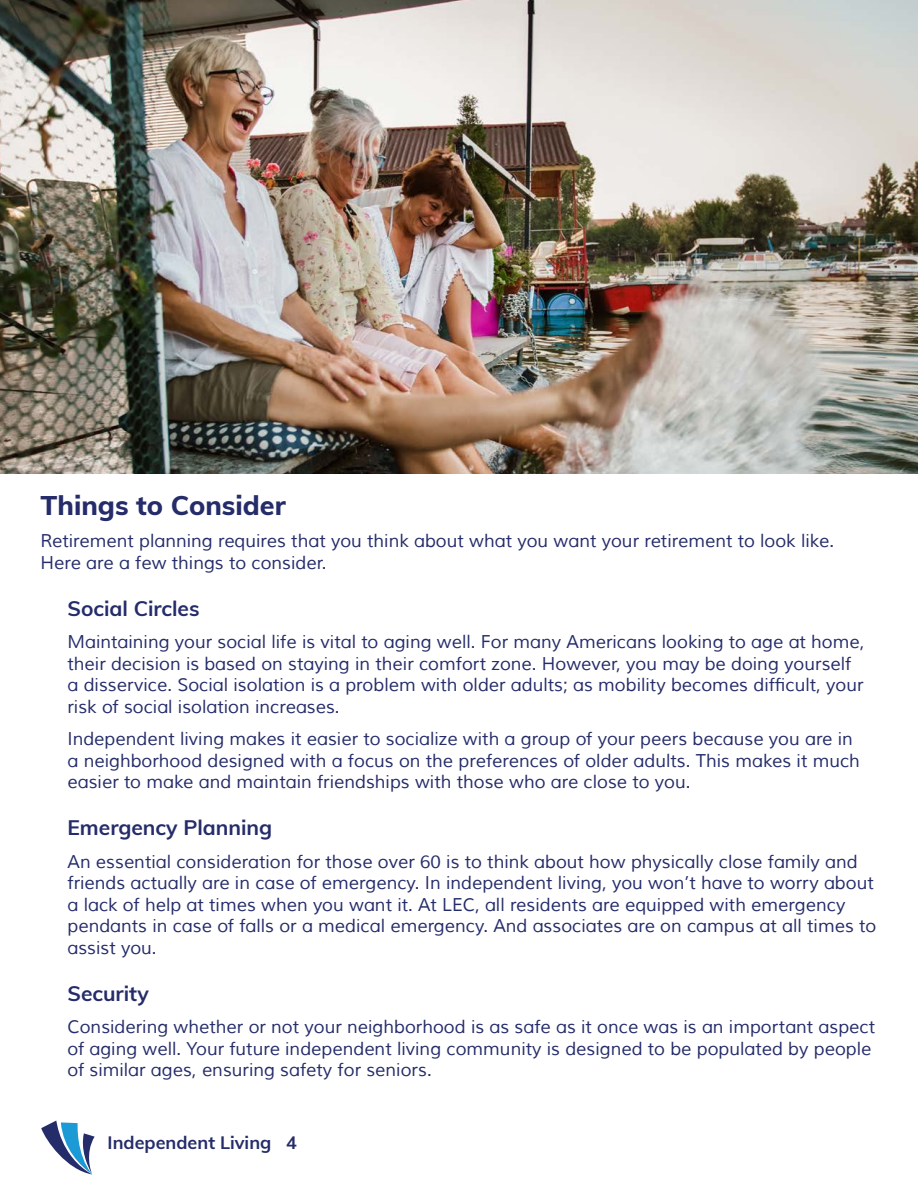
<style>
.page{position:relative;width:918px;height:1188px;background:#fff}
.page>*{position:absolute;margin:0;border:0;box-sizing:border-box;transform-origin:0 0}
.t1{font:800 27px "Muli";color:#252c6a}
.t2{font:700 21px "Muli";color:#252c6a}
.t3{font:18px/21.6px "Muli";color:#252c6a}
.t4{font:700 18px "Muli";color:#252c6a}
</style>
<div class="page">
<img style="left:0;top:0;width:918px;height:473px">
<svg style="left:41px;top:1120px;width:54px;height:55px"></svg>
<h1 class="t1" style="left:40px;top:485px;width:247px">Things to Consider</h1>
<p class="t3" style="left:40px;top:530px;width:795px">Retirement planning requires that you think about what you want your retirement to look like.<br>Here are a few things to consider.</p>
<p class="t2" style="left:68px;top:593px;width:134px">Social Circles</p>
<p class="t3" style="left:68px;top:631px;width:799px">Maintaining your social life is vital to aging well. For many Americans looking to age at home, their decision is based on staying in their comfort zone. However, you may be doing yourself a disservice. Social isolation is a problem with older adults; as mobility becomes difficult, your risk of social isolation increases.</p>
<p class="t3" style="left:68px;top:728px;width:794px">Independent living makes it easier to socialize with a group of your peers because you are in a neighborhood designed with a focus on the preferences of older adults. This makes it much easier to make and maintain friendships with those who are close to you.</p>
<p class="t2" style="left:68px;top:812px;width:206px">Emergency Planning</p>
<p class="t3" style="left:68px;top:851px;width:810px">An essential consideration for those over 60 is to think about how physically close family and friends actually are in case of emergency. In independent living, you won’t have to worry about a lack of help at times when you want it. At LEC, all residents are equipped with emergency pendants in case of falls or a medical emergency. And associates are on campus at all times to assist you.</p>
<p class="t2" style="left:68px;top:978px;width:83px">Security</p>
<p class="t3" style="left:68px;top:1016px;width:809px">Considering whether or not your neighborhood is as safe as it once was is an important aspect of aging well. Your future independent living community is designed to be populated by people of similar ages, ensuring safety for seniors.</p>
<p class="t4" style="left:108px;top:1129px;width:191px">Independent Living 4</p>
</div>
